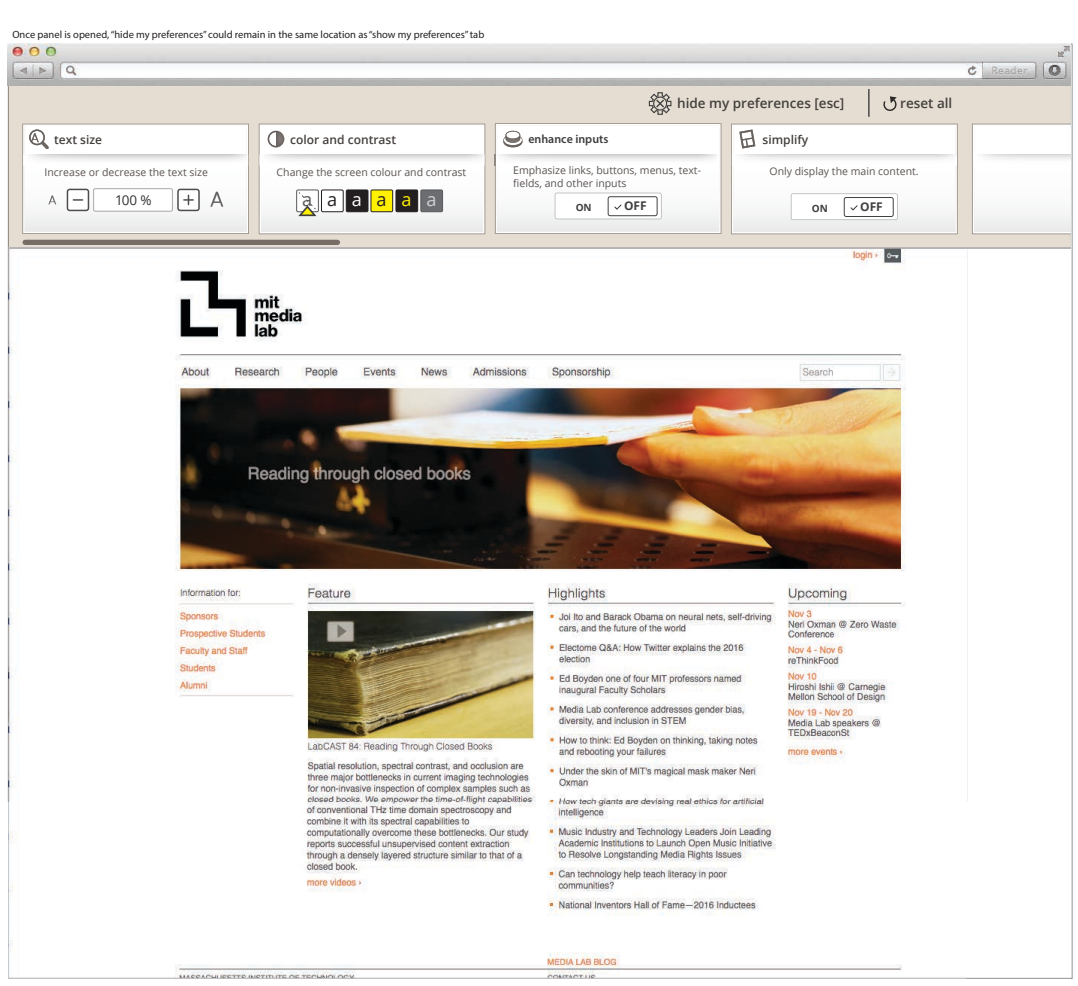
<style>
.page{position:relative;width:1078px;height:986px;background:#fff}
.page>*{position:absolute;margin:0;border:0;box-sizing:border-box;transform-origin:0 0}
.t1{font:18.23px "Open Sans";letter-spacing:.815em;color:#231f20}
.t2{font:600 13.5px "Open Sans";color:#44403e}
.t3{font:13.5px "Open Sans";color:#333332}
.t4{font:600 12px "Open Sans";color:#44403e}
.t5{font:600 12px "Myriad Pro";color:#3e3e3f}
.t6{font:700 12px "Open Sans";letter-spacing:-.01em;color:#404041}
.t7{font:10.5px/12.7px "Open Sans";color:#5b5451}
.t8{font:10.5px "Myriad Pro";color:#231f20}
.t9{font:700 9.98px "Open Sans";color:#3e3e3f}
.s1{color:#57585a}
.s2{color:#fff}
.s3{color:#fff101}
.s4{color:#d1d2d4}
</style>
<div class="page">
<div style="left:8px;top:85px;width:1063px;height:163px;background:#e5ddd1"></div>
<svg style="left:259px;top:124px;width:226px;height:110px"></svg>
<svg style="left:493px;top:123px;width:228px;height:111px"></svg>
<img style="left:8px;top:44px;width:1063px;height:41px">
<div style="left:25px;top:240px;width:312px;height:5px;background:#766d67"></div>
<svg style="left:22px;top:124px;width:227px;height:110px"></svg>
<div style="left:94px;top:189px;width:78px;height:22px;background:#fff;border-radius:2px"></div>
<div style="left:93px;top:188px;width:80px;height:23px;border:1px solid #a8a9ad;border-radius:2px"></div>
<svg style="left:731px;top:124px;width:226px;height:110px"></svg>
<svg style="left:972px;top:124px;width:100px;height:110px"></svg>
<svg style="left:868px;top:89px;width:1px;height:28px"></svg>
<svg style="left:882px;top:96px;width:15px;height:16px"></svg>
<svg style="left:648px;top:92px;width:24px;height:23px"></svg>
<img style="left:9px;top:248px;width:931px;height:552px">
<img style="left:9px;top:801px;width:1062px;height:177px">
<img style="left:9px;top:800px;width:755px;height:1px">
<img style="left:9px;top:247px;width:1062px;height:1px">
<p class="t8" style="left:12px;top:28px;width:473px">Once panel is opened, “hide my preferences” could remain in the same location as “show my preferences” tab</p>
<p class="t2" style="left:677px;top:94px;width:169px">hide my preferences [esc]</p>
<p class="t2" style="left:900px;top:94px;width:54px">reset all</p>
<p class="t4" style="left:54px;top:131px;width:49px">text size</p>
<p class="t7" style="left:45px;top:166px;width:165px">Increase or decrease the text size</p>
<p class="t3" style="left:115px;top:191px;width:38px">100 %</p>
<p class="t4" style="left:290px;top:131px;width:107px">color and contrast</p>
<p class="t5" style="left:528px;top:131px;width:82px">enhance inputs</p>
<p class="t4" style="left:762px;top:131px;width:47px">simplify</p>
<p class="t7" style="left:277px;top:166px;width:191px">Change the screen colour and contrast</p>
<p class="t7" style="left:513px;top:164px;width:189px">Emphasize links, buttons, menus, text&shy;fields, and other inputs</p>
<p class="t7" style="left:769px;top:164px;width:151px">Only display the main content.</p>
<h1 class="t1" style="left:302px;top:187px;width:136px"><span class="s1">a</span>a<span class="s2">a</span>a<span class="s3">a</span><span class="s4">a</span></h1>
<p class="t9" style="left:576px;top:200px;width:17px">ON</p>
<p class="t6" style="left:624px;top:197px;width:24px">OFF</p>
<p class="t9" style="left:812px;top:201px;width:17px">ON</p>
<p class="t6" style="left:860px;top:198px;width:24px">OFF</p>
</div>
